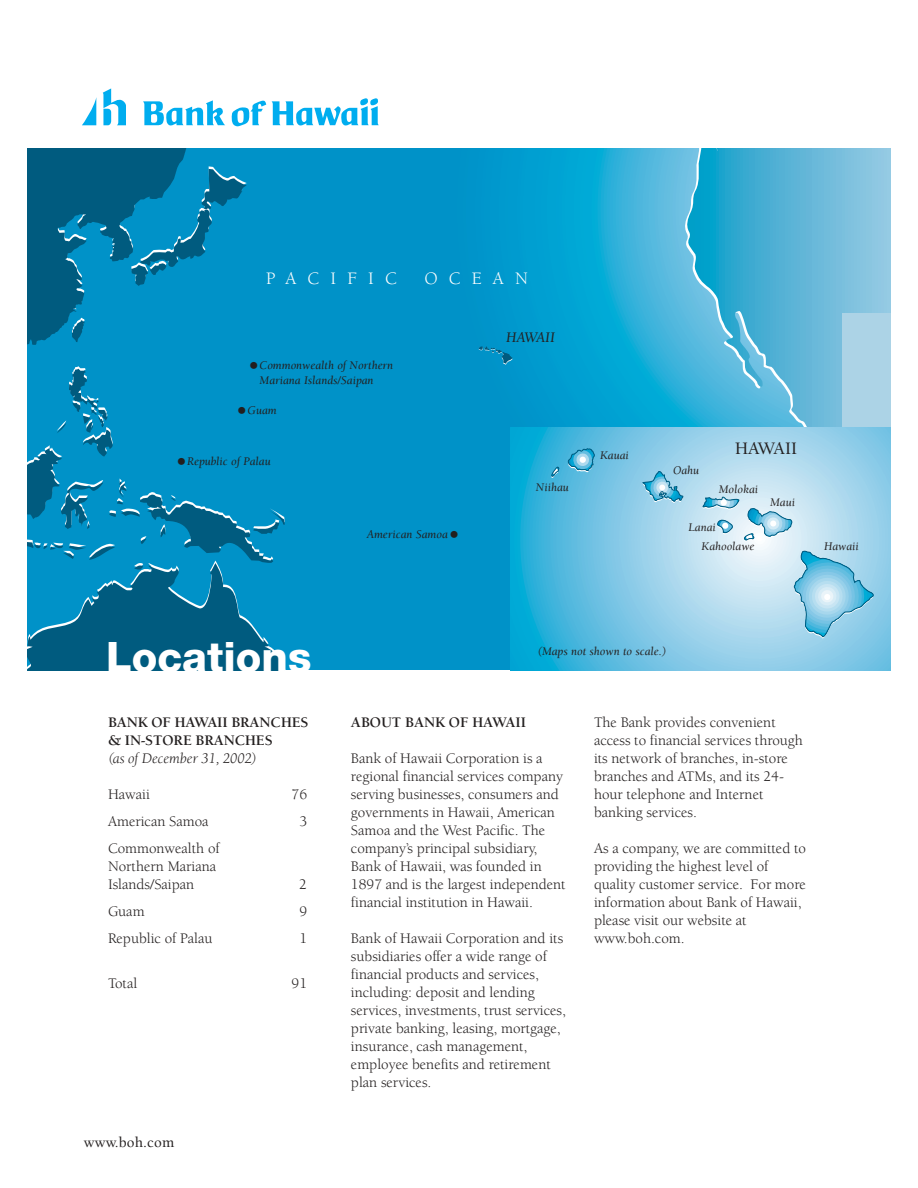
<style>
.page{position:relative;width:918px;height:1188px;background:#fff}
.page>*{position:absolute;margin:0;border:0;box-sizing:border-box;transform-origin:0 0}
.t1{font:800 42px "Helvetica Neue";color:#fff}
.t2{font:18px "Berkeley";letter-spacing:.625em;color:#fff}
.t3{font:500 18px "Berkeley";color:#231f1f}
.t4{font:15px/18px "Berkeley";color:#231f1f}
.t5{font:700 15px/18px "Berkeley";letter-spacing:-.005em;color:#231f1f}
.t6{font:italic 15px "Berkeley";color:#231f1f}
.t7{font:500 15px "Berkeley";letter-spacing:.01em;color:#231f1f}
.t8{font:italic 15px "Berkeley";color:#231f1f}
.t9{font:italic 12px/15px "Berkeley";color:#231f1f}
.s1{font-size:24px}
</style>
<div class="page">
<svg style="left:103px;top:88px;width:23px;height:37px"></svg>
<svg style="left:82px;top:99px;width:14px;height:26px"></svg>
<svg style="left:231px;top:100px;width:35px;height:26px"></svg>
<svg style="left:143px;top:100px;width:82px;height:26px"></svg>
<svg style="left:272px;top:98px;width:107px;height:28px"></svg>
<svg style="left:27px;top:148px;width:864px;height:522px;background:#0f9cce"></svg>
<hr style="left:890px;top:148px;width:1px;height:356px;background:#96cbe4">
<hr style="left:887px;top:148px;width:3px;height:356px;background:#95cbe4">
<hr style="left:884px;top:148px;width:3px;height:356px;background:#93cae3">
<hr style="left:881px;top:148px;width:3px;height:356px;background:#92c8e3">
<hr style="left:878px;top:148px;width:3px;height:356px;background:#90c8e3">
<hr style="left:875px;top:148px;width:3px;height:356px;background:#8ec8e2">
<hr style="left:872px;top:148px;width:3px;height:356px;background:#8dc7e2">
<hr style="left:869px;top:148px;width:3px;height:356px;background:#8ac6e0">
<hr style="left:866px;top:148px;width:3px;height:356px;background:#89c6e0">
<hr style="left:863px;top:148px;width:3px;height:356px;background:#87c5e0">
<hr style="left:860px;top:148px;width:3px;height:356px;background:#86c4e0">
<hr style="left:857px;top:148px;width:3px;height:356px;background:#83c4e0">
<hr style="left:854px;top:148px;width:3px;height:356px;background:#82c3df">
<hr style="left:851px;top:148px;width:3px;height:356px;background:#80c2df">
<hr style="left:848px;top:148px;width:3px;height:356px;background:#7fc1de">
<hr style="left:845px;top:148px;width:3px;height:356px;background:#7dc1de">
<hr style="left:842px;top:148px;width:3px;height:356px;background:#7ac0dd">
<hr style="left:839px;top:148px;width:3px;height:356px;background:#78bedd">
<hr style="left:836px;top:148px;width:3px;height:356px;background:#78bedd">
<hr style="left:833px;top:148px;width:3px;height:356px;background:#75bddc">
<hr style="left:830px;top:148px;width:3px;height:356px;background:#73bddc">
<hr style="left:827px;top:148px;width:3px;height:356px;background:#71bcdb">
<hr style="left:824px;top:148px;width:3px;height:356px;background:#70bcdb">
<hr style="left:821px;top:148px;width:3px;height:356px;background:#6dbadb">
<hr style="left:818px;top:148px;width:3px;height:356px;background:#6cbada">
<hr style="left:815px;top:148px;width:3px;height:356px;background:#6ab9da">
<hr style="left:812px;top:148px;width:3px;height:356px;background:#69b9da">
<hr style="left:809px;top:148px;width:3px;height:356px;background:#66b6d8">
<hr style="left:806px;top:148px;width:3px;height:356px;background:#65b6d8">
<hr style="left:803px;top:148px;width:3px;height:356px;background:#62b6d7">
<hr style="left:800px;top:148px;width:3px;height:356px;background:#61b6d7">
<hr style="left:797px;top:148px;width:3px;height:356px;background:#5fb4d7">
<hr style="left:794px;top:148px;width:3px;height:356px;background:#5db4d7">
<hr style="left:791px;top:148px;width:3px;height:356px;background:#5bb4d7">
<hr style="left:788px;top:148px;width:3px;height:356px;background:#59b3d6">
<hr style="left:785px;top:148px;width:3px;height:356px;background:#57b3d6">
<hr style="left:782px;top:148px;width:3px;height:356px;background:#55b1d5">
<hr style="left:779px;top:148px;width:3px;height:356px;background:#54b1d5">
<hr style="left:776px;top:148px;width:3px;height:356px;background:#51b1d5">
<hr style="left:773px;top:148px;width:3px;height:356px;background:#50afd4">
<hr style="left:770px;top:148px;width:3px;height:356px;background:#4dafd4">
<hr style="left:767px;top:148px;width:3px;height:356px;background:#4aadd3">
<hr style="left:764px;top:148px;width:3px;height:356px;background:#48add3">
<hr style="left:761px;top:148px;width:3px;height:356px;background:#46add2">
<hr style="left:758px;top:148px;width:3px;height:356px;background:#43add2">
<hr style="left:755px;top:148px;width:3px;height:356px;background:#42acd2">
<hr style="left:752px;top:148px;width:3px;height:356px;background:#3eaad1">
<hr style="left:749px;top:148px;width:3px;height:356px;background:#3daad1">
<hr style="left:746px;top:148px;width:3px;height:356px;background:#39aad0">
<hr style="left:743px;top:148px;width:3px;height:356px;background:#37aad0">
<hr style="left:740px;top:148px;width:3px;height:356px;background:#33a9cf">
<hr style="left:737px;top:148px;width:3px;height:356px;background:#31a7cf">
<hr style="left:734px;top:148px;width:3px;height:356px;background:#2da7cf">
<hr style="left:731px;top:148px;width:3px;height:356px;background:#2aa7ce">
<hr style="left:728px;top:148px;width:3px;height:356px;background:#25a6ce">
<hr style="left:725px;top:148px;width:3px;height:356px;background:#23a6ce">
<hr style="left:722px;top:148px;width:3px;height:356px;background:#1ca4cd">
<hr style="left:719px;top:148px;width:3px;height:356px;background:#19a3cd">
<hr style="left:716px;top:148px;width:3px;height:356px;background:#0da3cd">
<hr style="left:713px;top:148px;width:3px;height:356px;background:#03a3cc">
<hr style="left:710px;top:148px;width:3px;height:356px;background:#00a3cc">
<svg style="left:704px;top:148px;width:6px;height:279px;background:#2caed5"></svg>
<hr style="left:701px;top:148px;width:3px;height:356px;background:#00a0ca">
<svg style="left:695px;top:148px;width:6px;height:279px;background:#40b4d9"></svg>
<svg style="left:689px;top:148px;width:6px;height:279px;background:#53badd"></svg>
<hr style="left:686px;top:148px;width:3px;height:356px;background:#009ec8">
<svg style="left:27px;top:366px;width:259px;height:304px;background:#0684b4"></svg>
<svg style="left:27px;top:148px;width:220px;height:197px;background:#037ba8"></svg>
<svg style="left:479px;top:346px;width:34px;height:19px"></svg>
<svg style="left:630px;top:427px;width:260px;height:242px;background:#82c8e6"></svg>
<svg style="left:633px;top:427px;width:253px;height:239px;background:#85c9e7"></svg>
<svg style="left:637px;top:427px;width:246px;height:235px;background:#89cae7"></svg>
<svg style="left:640px;top:427px;width:239px;height:232px;background:#8bcbe8"></svg>
<svg style="left:644px;top:427px;width:232px;height:228px"></svg>
<svg style="left:647px;top:427px;width:225px;height:225px"></svg>
<svg style="left:650px;top:430px;width:219px;height:219px;background:#94cee9"></svg>
<svg style="left:654px;top:433px;width:212px;height:212px"></svg>
<div style="left:842px;top:313px;width:49px;height:114px;background:#acd3e6"></div>
<svg style="left:567px;top:448px;width:28px;height:24px"></svg>
<svg style="left:551px;top:466px;width:9px;height:12px"></svg>
<svg style="left:642px;top:437px;width:232px;height:205px;background:#acd8ec"></svg>
<p class="t2" style="left:266px;top:271px;width:132px">PACIFIC</p>
<p class="t2" style="left:424px;top:271px;width:105px">OCEAN</p>
<p class="t9" style="left:260px;top:359px;width:135px;text-indent:-12px"><span class="s1">•</span>Commonwealth of Northern<br>Mariana Islands/Saipan</p>
<p class="t9" style="left:236px;top:404px;width:43px"><span class="s1">•</span>Guam</p>
<p class="t9" style="left:175px;top:455px;width:97px"><span class="s1">•</span>Republic of Palau</p>
<p class="t9" style="left:367px;top:528px;width:95px">American Samoa<span class="s1">•</span></p>
<p class="t8" style="left:506px;top:331px;width:50px">HAWAII</p>
<p class="t9" style="left:536px;top:481px;width:34px">Niihau</p>
<p class="t9" style="left:600px;top:449px;width:30px">Kauai</p>
<p class="t9" style="left:673px;top:464px;width:27px">Oahu</p>
<p class="t3" style="left:735px;top:441px;width:64px">HAWAII</p>
<p class="t9" style="left:719px;top:483px;width:41px">Molokai</p>
<p class="t9" style="left:770px;top:496px;width:26px">Maui</p>
<p class="t9" style="left:702px;top:519px;width:54px;line-height:18.8px;text-indent:-13px">Lanai<br>Kahoolawe</p>
<p class="t9" style="left:824px;top:540px;width:36px">Hawaii</p>
<h1 class="t1" style="left:106px;top:642px;width:207px">Locations</h1>
<p class="t5" style="left:108px;top:714px;width:202px">BANK OF HAWAII BRANCHES &amp; IN-STORE BRANCHES</p>
<p class="t6" style="left:108px;top:752px;width:150px">(as of December 31, 2002)</p>
<p class="t4" style="left:108px;top:787px;width:43px">Hawaii</p>
<p class="t4" style="left:292px;top:787px;width:17px">76</p>
<p class="t4" style="left:108px;top:814px;width:102px">American Samoa</p>
<p class="t4" style="left:299px;top:814px;width:9px">3</p>
<p class="t4" style="left:108px;top:841px;width:113px">Commonwealth of<br>Northern Mariana<br>Islands/Saipan</p>
<p class="t4" style="left:299px;top:877px;width:9px">2</p>
<p class="t4" style="left:108px;top:904px;width:38px">Guam</p>
<p class="t4" style="left:299px;top:904px;width:9px">9</p>
<p class="t4" style="left:108px;top:931px;width:106px">Republic of Palau</p>
<p class="t4" style="left:299px;top:931px;width:9px">1</p>
<p class="t4" style="left:108px;top:976px;width:31px">Total</p>
<p class="t4" style="left:292px;top:976px;width:17px">91</p>
<p class="t7" style="left:84px;top:1137px;width:92px">www.boh.com</p>
<p class="t9" style="left:537px;top:644px;width:131px">(Maps not shown to scale.)</p>
<p class="t5" style="left:351px;top:714px;width:176px">ABOUT BANK OF HAWAII</p>
<p class="t4" style="left:351px;top:751px;width:216px">Bank of Hawaii Corporation is a regional financial services company serving businesses, consumers and governments in Hawaii, American Samoa and the West Pacific. The company’s principal subsidiary, Bank of Hawaii, was founded in 1897 and is the largest independent financial institution in Hawaii.</p>
<p class="t4" style="left:351px;top:931px;width:217px">Bank of Hawaii Corporation and its subsidiaries offer a wide range of financial products and services, including: deposit and lending services, investments, trust services, private banking, leasing, mortgage, insurance, cash management, employee benefits and retirement plan services.</p>
<p class="t4" style="left:594px;top:715px;width:210px">The Bank provides convenient access to financial services through its network of branches, in-store branches and ATMs, and its 24- hour telephone and Internet banking services.</p>
<p class="t4" style="left:594px;top:841px;width:214px">As a company, we are committed to providing the highest level of quality customer service. For more information about Bank of Hawaii, please visit our website at www.boh.com.</p>
</div>
